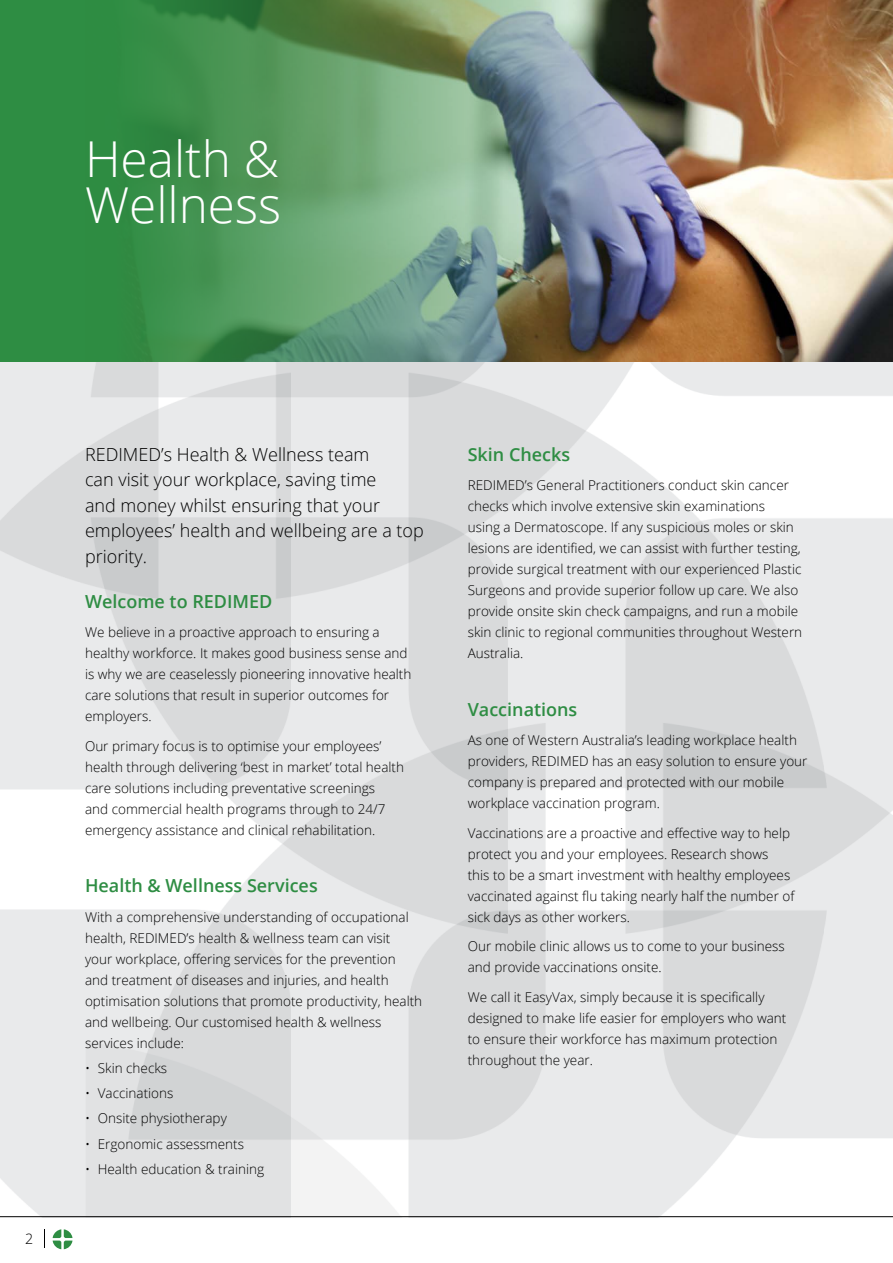
<style>
.page{position:relative;width:893px;height:1263px;background:#fff}
.page>*{position:absolute;margin:0;border:0;box-sizing:border-box;transform-origin:0 0}
.t1{font:300 49.5px/46.5px "Open Sans";color:#fff}
.t2{font:300 18px/25.5px "Open Sans";color:#000}
.t3{font:600 18px "Open Sans";color:#2e8d43}
.t4{font:300 14.25px "Open Sans";color:#000}
.t5{font:300 13.5px/21px "Open Sans";color:#000}
</style>
<div class="page">
<svg style="left:53px;top:1229px;width:19px;height:20px"></svg>
<svg style="left:44px;top:1230px;width:1px;height:18px"></svg>
<img style="left:0;top:361px;width:893px;height:855px">
<div style="left:0;top:0;width:893px;height:361px;background:#2e8d43"></div>
<img style="left:147px;top:0;width:746px;height:361px">
<hr style="left:0;top:1216px;width:893px;height:1px;background:#000">
<hr style="left:892px;top:729px;width:1px;height:487px;background:#919494">
<h1 class="t1" style="left:85px;top:134px;width:198px">Health &amp;<br>Wellness</h1>
<p class="t4" style="left:25px;top:1229px;width:10px">2</p>
<h2 class="t2" style="left:85px;top:441px;width:340px">REDIMED’s Health &amp; Wellness team<br>can visit your workplace, saving time<br>and money whilst ensuring that your employees’ health and wellbeing are a top priority.</h2>
<h2 class="t3" style="left:85px;top:589px;width:189px">Welcome to REDIMED</h2>
<p class="t5" style="left:85px;top:621px;width:328px">We believe in a proactive approach to ensuring a healthy workforce. It makes good business sense and is why we are ceaselessly pioneering innovative health care solutions that result in superior outcomes for employers.</p>
<p class="t5" style="left:85px;top:735px;width:320px">Our primary focus is to optimise your employees’ health through delivering ‘best in market’ total health care solutions including preventative screenings<br>and commercial health programs through to 24/7 emergency assistance and clinical rehabilitation.</p>
<h2 class="t3" style="left:85px;top:873px;width:234px">Health &amp; Wellness Services</h2>
<p class="t5" style="left:85px;top:906px;width:339px">With a comprehensive understanding of occupational health, REDIMED’s health &amp; wellness team can visit<br>your workplace, offering services for the prevention and treatment of diseases and injuries, and health optimisation solutions that promote productivity, health and wellbeing. Our customised health &amp; wellness services include:</p>
<p class="t5" style="left:85px;top:1057px;width:84px">• Skin checks</p>
<p class="t5" style="left:85px;top:1082px;width:90px">• Vaccinations</p>
<p class="t5" style="left:85px;top:1108px;width:143px">• Onsite physiotherapy</p>
<p class="t5" style="left:85px;top:1133px;width:161px">• Ergonomic assessments</p>
<p class="t5" style="left:85px;top:1158px;width:181px">• Health education &amp; training</p>
<h2 class="t3" style="left:468px;top:442px;width:104px">Skin Checks</h2>
<p class="t5" style="left:468px;top:474px;width:336px">REDIMED’s General Practitioners conduct skin cancer checks which involve extensive skin examinations<br>using a Dermatoscope. If any suspicious moles or skin lesions are identified, we can assist with further testing, provide surgical treatment with our experienced Plastic Surgeons and provide superior follow up care. We also provide onsite skin check campaigns, and run a mobile skin clinic to regional communities throughout Western Australia.</p>
<h2 class="t3" style="left:468px;top:697px;width:111px">Vaccinations</h2>
<p class="t5" style="left:468px;top:729px;width:341px">As one of Western Australia’s leading workplace health providers, REDIMED has an easy solution to ensure your company is prepared and protected with our mobile workplace vaccination program.</p>
<p class="t5" style="left:468px;top:822px;width:328px">Vaccinations are a proactive and effective way to help protect you and your employees. Research shows<br>this to be a smart investment with healthy employees vaccinated against flu taking nearly half the number of sick days as other workers.</p>
<p class="t5" style="left:468px;top:935px;width:319px">Our mobile clinic allows us to come to your business and provide vaccinations onsite.</p>
<p class="t5" style="left:468px;top:986px;width:320px">We call it EasyVax, simply because it is specifically designed to make life easier for employers who want to ensure their workforce has maximum protection throughout the year.</p>
</div>
